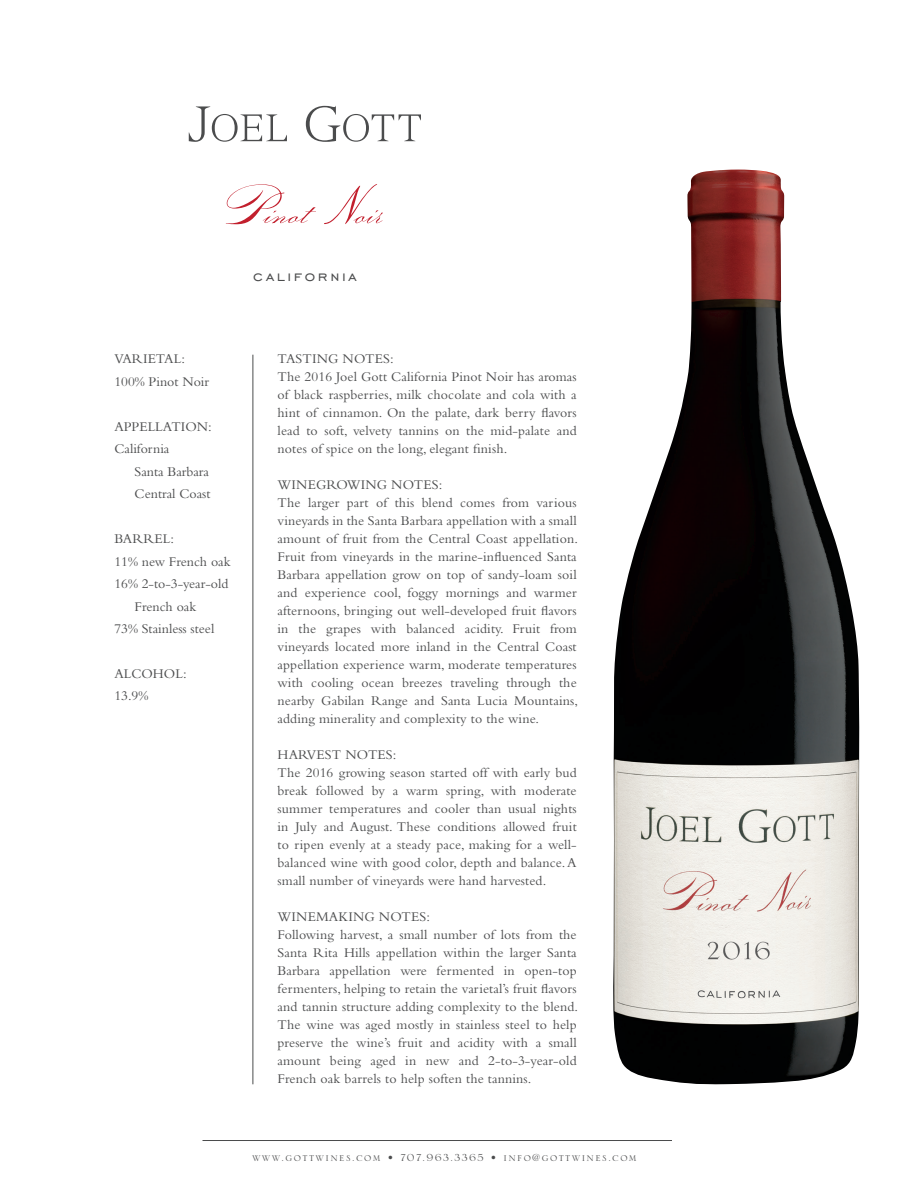
<style>
.page{position:relative;width:918px;height:1188px;background:#fff}
.page>*{position:absolute;margin:0;border:0;box-sizing:border-box;transform-origin:0 0}
.t1{font:18px "Engravers Gothic BT";letter-spacing:.145em;color:#4b4c4d}
.Copy{font:13.8px/18px "Bembo";letter-spacing:.01em;color:#4b4c4d;text-align:justify}
.Subheads{font:13.8px "Bembo";color:#4b4c4d}
.t2{font:13.5px "Serlio LT Std";letter-spacing:.1em;color:#4b4c4d}
</style>
<div class="page">
<svg style="left:189px;top:106px;width:98px;height:36px"></svg>
<svg style="left:306px;top:106px;width:115px;height:36px"></svg>
<hr style="left:253px;top:355px;width:1px;height:729px;background:#4b4c4d">
<hr style="left:202px;top:1140px;width:470px;height:1px;background:#4b4c4d">
<img style="left:613px;top:170px;width:247px;height:915px">
<svg style="left:226px;top:184px;width:90px;height:40px"></svg>
<svg style="left:324px;top:184px;width:59px;height:40px"></svg>
<p class="t1" style="left:253px;top:266px;width:105px">california</p>
<p class="Subheads" style="left:114px;top:351px;width:72px">VARIETAL:</p>
<p class="Copy" style="left:114px;top:372px;width:96px">100% Pinot Noir</p>
<p class="Subheads" style="left:114px;top:418px;width:99px">APPELLATION:</p>
<p class="Copy" style="left:114px;top:440px;width:57px">California</p>
<p class="Copy" style="left:135px;top:462px;width:76px">Santa Barbara</p>
<p class="Copy" style="left:135px;top:485px;width:77px">Central Coast</p>
<p class="Subheads" style="left:114px;top:531px;width:61px">BARREL:</p>
<p class="Copy" style="left:114px;top:552px;width:118px">11% new French oak</p>
<p class="Copy" style="left:135px;top:572px;width:95px;line-height:22.5px;text-indent:-20px">16% 2-to-3-year-old<br>French oak</p>
<p class="Copy" style="left:114px;top:620px;width:101px">73% Stainless steel</p>
<p class="Subheads" style="left:114px;top:666px;width:74px">ALCOHOL:</p>
<p class="Copy" style="left:114px;top:686px;width:35px">13.9%</p>
<p class="Copy" style="left:278px;top:350px;width:118px">TASTING NOTES:</p>
<p class="Copy" style="left:278px;top:368px;width:301px">The 2016 Joel Gott California Pinot Noir has aromas of black raspberries, milk chocolate and cola with a hint of cinnamon. On the palate, dark berry flavors lead to soft, velvety tannins on the mid-palate and notes of spice on the long, elegant finish.</p>
<p class="Copy" style="left:278px;top:476px;width:166px">WINEGROWING NOTES:</p>
<p class="Copy" style="left:278px;top:494px;width:302px">The larger part of this blend comes from various vineyards in the Santa Barbara appellation with a small amount of fruit from the Central Coast appellation.<br>Fruit from vineyards in the marine-influenced Santa Barbara appellation grow on top of sandy-loam soil and experience cool, foggy mornings and warmer afternoons, bringing out well-developed fruit flavors in the grapes with balanced acidity. Fruit from vineyards located more inland in the Central Coast appellation experience warm, moderate temperatures with cooling ocean breezes traveling through the nearby Gabilan Range and Santa Lucia Mountains, adding minerality and complexity to the wine.</p>
<p class="Copy" style="left:278px;top:746px;width:120px">HARVEST NOTES:</p>
<p class="Copy" style="left:278px;top:764px;width:301px">The 2016 growing season started off with early bud break followed by a warm spring, with moderate summer temperatures and cooler than usual nights in July and August. These conditions allowed fruit to ripen evenly at a steady pace, making for a well&shy;balanced wine with good color, depth and balance. A small number of vineyards were hand harvested.</p>
<p class="Copy" style="left:278px;top:908px;width:154px">WINEMAKING NOTES:</p>
<p class="Copy" style="left:278px;top:926px;width:302px">Following harvest, a small number of lots from the Santa Rita Hills appellation within the larger Santa Barbara appellation were fermented in open-top fermenters, helping to retain the varietal’s fruit flavors and tannin structure adding complexity to the blend.<br>The wine was aged mostly in stainless steel to help preserve the wine’s fruit and acidity with a small amount being aged in new and 2-to-3-year-old French oak barrels to help soften the tannins.</p>
<p class="t2" style="left:252px;top:1151px;width:386px">www.gottwines.com • 707.963.3365 • info@gottwines.com</p>
</div>
